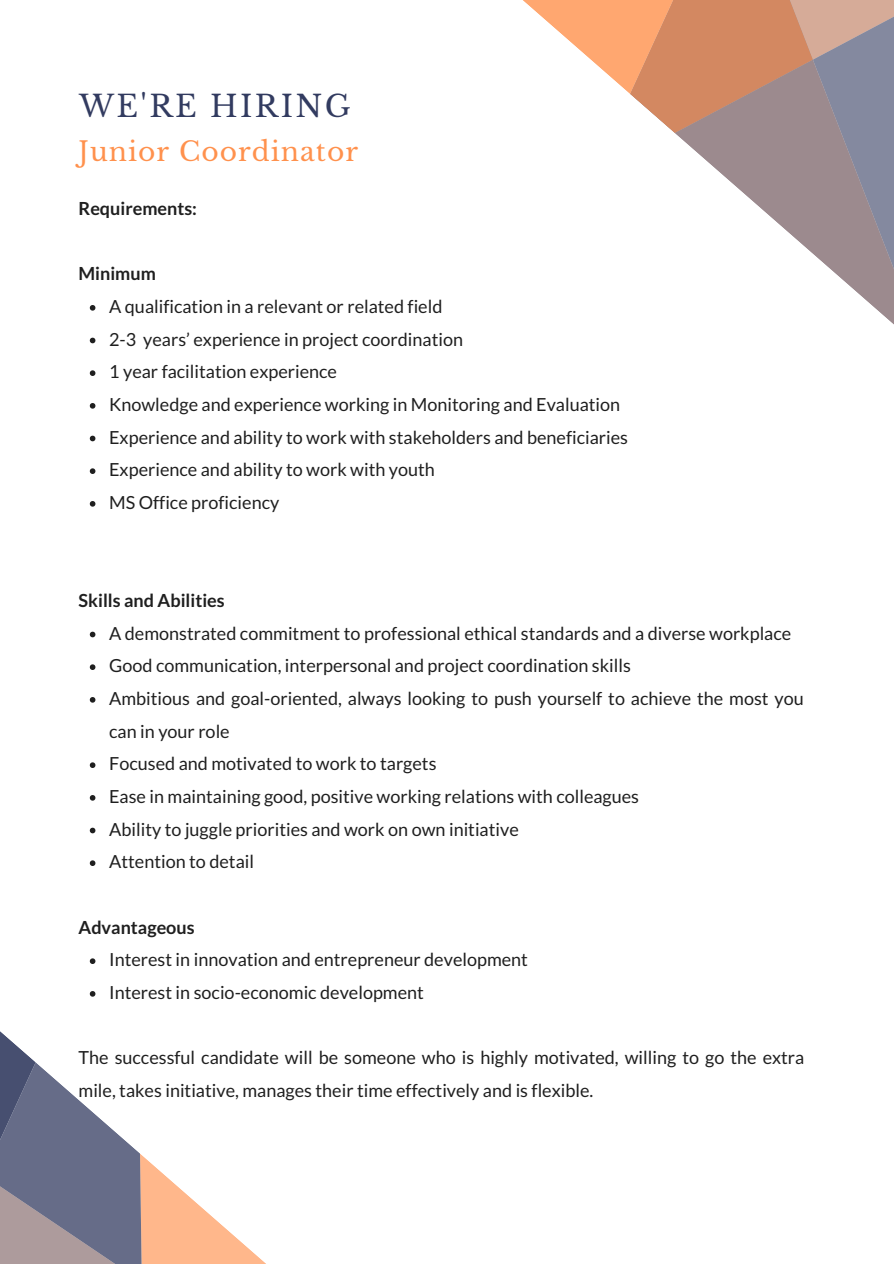
<style>
.page{position:relative;width:894px;height:1264px;background:#fff}
.page>*{position:absolute;margin:0;border:0;box-sizing:border-box;transform-origin:0 0}
.t1{font:29.85px "Libre Baskerville";letter-spacing:.08em;color:#323b60}
.t2{font:26.55px "Libre Baskerville";letter-spacing:.04em;color:#ff914d}
.t3{font:18px/32.7px "Lato";color:#1f1f1f}
.t4{font:700 18px "Lato";color:#1f1f1f}
</style>
<div class="page">
<svg style="left:723px;top:175px;width:32px;height:28px"></svg>
<svg style="left:755px;top:101px;width:138px;height:223px"></svg>
<svg style="left:638px;top:101px;width:239px;height:74px;fill:#9c8a8e"></svg>
<svg style="left:523px;top:0;width:370px;height:101px"></svg>
<svg style="left:90px;top:305px;width:5px;height:5px"></svg>
<svg style="left:90px;top:338px;width:5px;height:5px"></svg>
<svg style="left:90px;top:370px;width:5px;height:6px"></svg>
<svg style="left:90px;top:403px;width:5px;height:5px"></svg>
<svg style="left:90px;top:435px;width:5px;height:6px"></svg>
<svg style="left:90px;top:468px;width:5px;height:6px"></svg>
<svg style="left:90px;top:501px;width:5px;height:5px"></svg>
<svg style="left:90px;top:631px;width:5px;height:6px"></svg>
<svg style="left:90px;top:664px;width:5px;height:6px"></svg>
<svg style="left:90px;top:697px;width:5px;height:5px"></svg>
<svg style="left:90px;top:762px;width:5px;height:6px"></svg>
<svg style="left:90px;top:795px;width:5px;height:5px"></svg>
<svg style="left:90px;top:827px;width:5px;height:6px"></svg>
<svg style="left:90px;top:860px;width:5px;height:6px"></svg>
<svg style="left:90px;top:958px;width:5px;height:6px"></svg>
<svg style="left:0;top:991px;width:265px;height:272px"></svg>
<p class="t1" style="left:79px;top:88px;width:273px">WE'RE HIRING</p>
<p class="t2" style="left:78px;top:136px;width:281px">Junior Coordinator</p>
<p class="t4" style="left:78px;top:197px;width:120px">Requirements:</p>
<p class="t4" style="left:78px;top:262px;width:79px">Minimum</p>
<p class="t3" style="left:109px;top:289px;width:334px">A qualification in a relevant or related field</p>
<p class="t3" style="left:109px;top:322px;width:355px">2-3 years’ experience in project coordination</p>
<p class="t3" style="left:109px;top:355px;width:229px">1 year facilitation experience</p>
<p class="t3" style="left:109px;top:387px;width:512px">Knowledge and experience working in Monitoring and Evaluation</p>
<p class="t3" style="left:109px;top:420px;width:520px">Experience and ability to work with stakeholders and beneficiaries</p>
<p class="t3" style="left:109px;top:453px;width:327px">Experience and ability to work with youth</p>
<p class="t3" style="left:109px;top:485px;width:172px">MS Office proficiency</p>
<p class="t4" style="left:78px;top:589px;width:148px">Skills and Abilities</p>
<p class="t3" style="left:109px;top:616px;width:683px">A demonstrated commitment to professional ethical standards and a diverse workplace</p>
<p class="t3" style="left:109px;top:649px;width:523px">Good communication, interpersonal and project coordination skills</p>
<p class="t3" style="left:109px;top:681px;width:696px">Ambitious and goal-oriented, always looking to push yourself to achieve the most you can in your role</p>
<p class="t3" style="left:109px;top:747px;width:329px">Focused and motivated to work to targets</p>
<p class="t3" style="left:109px;top:779px;width:531px">Ease in maintaining good, positive working relations with colleagues</p>
<p class="t3" style="left:109px;top:812px;width:411px">Ability to juggle priorities and work on own initiative</p>
<p class="t3" style="left:109px;top:845px;width:146px">Attention to detail</p>
<p class="t4" style="left:78px;top:915px;width:118px">Advantageous</p>
<p class="t3" style="left:109px;top:942px;width:420px">Interest in innovation and entrepreneur development</p>
<p class="t3" style="left:109px;top:975px;width:316px">Interest in socio-economic development</p>
<p class="t3" style="left:78px;top:1040px;width:727px">The successful candidate will be someone who is highly motivated, willing to go the extra mile, takes initiative, manages their time effectively and is flexible.</p>
</div>
